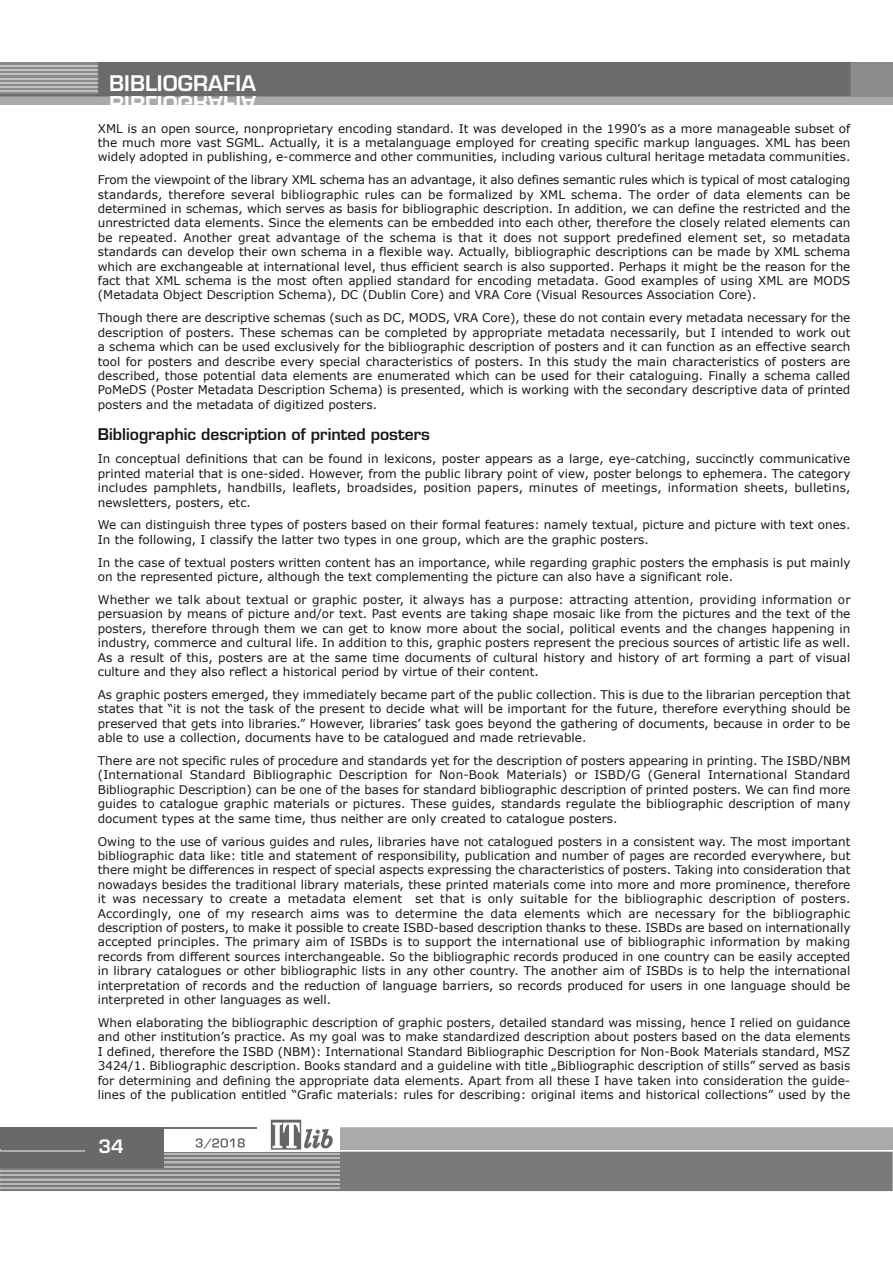
<style>
.page{position:relative;width:893px;height:1263px;background:#fff}
.page>*{position:absolute;margin:0;border:0;box-sizing:border-box;transform-origin:0 0}
.t1{font:21px "Euromode CE Bold";color:#fff}
.t2{font:18px "Euromode CE Bold";color:#fff}
.t3{font:15.75px "Euromode CE Bold";color:#191919}
.t4{font:12px/14.4px "Verdana";color:#191919;text-align:justify}
</style>
<div class="page">
<div style="left:0;top:62px;width:893px;height:43px;background:#aaa"></div>
<div style="left:0;top:62px;width:893px;height:34px;background:#8c8c8c"></div>
<div style="left:98px;top:62px;width:752px;height:34px;background:#6b6b6b"></div>
<hr style="left:0;top:95px;width:98px;height:1px;background:#6b6b6b">
<hr style="left:0;top:91px;width:98px;height:1px;background:#c1c1c1">
<hr style="left:0;top:86px;width:98px;height:2px;background:#c1c1c1">
<hr style="left:0;top:82px;width:98px;height:2px;background:#c1c1c1">
<hr style="left:0;top:78px;width:98px;height:1px;background:#c1c1c1">
<hr style="left:0;top:74px;width:98px;height:1px;background:#c1c1c1">
<hr style="left:0;top:69px;width:98px;height:2px;background:#c1c1c1">
<hr style="left:0;top:65px;width:98px;height:2px;background:#c1c1c1">
<svg style="left:340px;top:1127px;width:553px;height:64px;background:#acacac"></svg>
<hr style="left:0;top:1150px;width:893px;height:1px;background:#fff">
<hr style="left:164px;top:1127px;width:93px;height:2px;background:#707070">
<img style="left:270px;top:1119px;width:62px;height:19px">
<svg style="left:0;top:1138px;width:892px;height:53px;background:#8d8d8d"></svg>
<hr style="left:0;top:1187px;width:340px;height:2px;background:#b8b8b8">
<hr style="left:0;top:1183px;width:340px;height:1px;background:#b8b8b8">
<hr style="left:0;top:1179px;width:340px;height:1px;background:#b8b8b8">
<hr style="left:0;top:1174px;width:340px;height:2px;background:#b8b8b8">
<hr style="left:0;top:1170px;width:340px;height:2px;background:#b8b8b8">
<hr style="left:0;top:1166px;width:340px;height:1px;background:#b8b8b8">
<hr style="left:0;top:1162px;width:340px;height:1px;background:#b8b8b8">
<hr style="left:0;top:1157px;width:340px;height:2px;background:#b8b8b8">
<hr style="left:0;top:1153px;width:340px;height:2px;background:#b8b8b8">
<div style="left:0;top:1127px;width:164px;height:41px;background:#696969"></div>
<hr style="left:0;top:1150px;width:84px;height:1px;background:#aeaeae">
<h1 class="t1" style="left:109px;top:73px;width:148px">BBiiBBlliiOOGGrrAAFFiiAA</h1>
<p class="t4" style="left:98px;top:121px;width:754px">XML is an open source, nonproprietary encoding standard. It was developed in the 1990’s as a more manageable subset of the much more vast SGML. Actually, it is a metalanguage employed for creating specific markup languages. XML has been widely adopted in publishing, e-commerce and other communities, including various cultural heritage metadata communities.</p>
<p class="t4" style="left:98px;top:172px;width:754px">From the viewpoint of the library XML schema has an advantage, it also defines semantic rules which is typical of most cataloging standards, therefore several bibliographic rules can be formalized by XML schema. The order of data elements can be determined in schemas, which serves as basis for bibliographic description. In addition, we can define the restricted and the unrestricted data elements. Since the elements can be embedded into each other, therefore the closely related elements can be repeated. Another great advantage of the schema is that it does not support predefined element set, so metadata standards can develop their own schema in a flexible way. Actually, bibliographic descriptions can be made by XML schema which are exchangeable at international level, thus efficient search is also supported. Perhaps it might be the reason for the fact that XML schema is the most often applied standard for encoding metadata. Good examples of using XML are MODS (Metadata Object Description Schema), DC (Dublin Core) and VRA Core (Visual Resources Association Core).</p>
<p class="t4" style="left:98px;top:310px;width:754px">Though there are descriptive schemas (such as DC, MODS, VRA Core), these do not contain every metadata necessary for the description of posters. These schemas can be completed by appropriate metadata necessarily, but I intended to work out a schema which can be used exclusively for the bibliographic description of posters and it can function as an effective search tool for posters and describe every special characteristics of posters. In this study the main characteristics of posters are described, those potential data elements are enumerated which can be used for their cataloguing. Finally a schema called PoMeDS (Poster Metadata Description Schema) is presented, which is working with the secondary descriptive data of printed posters and the metadata of digitized posters.</p>
<h3 class="t3" style="left:98px;top:425px;width:334px">Bibliographic description of printed posters</h3>
<p class="t4" style="left:98px;top:451px;width:754px">In conceptual definitions that can be found in lexicons, poster appears as a large, eye-catching, succinctly communicative printed material that is one-sided. However, from the public library point of view, poster belongs to ephemera. The category includes pamphlets, handbills, leaflets, broadsides, position papers, minutes of meetings, information sheets, bulletins, newsletters, posters, etc.</p>
<p class="t4" style="left:98px;top:517px;width:754px">We can distinguish three types of posters based on their formal features: namely textual, picture and picture with text ones.<br>In the following, I classify the latter two types in one group, which are the graphic posters.</p>
<p class="t4" style="left:98px;top:555px;width:754px">In the case of textual posters written content has an importance, while regarding graphic posters the emphasis is put mainly on the represented picture, although the text complementing the picture can also have a significant role.</p>
<p class="t4" style="left:98px;top:592px;width:754px">Whether we talk about textual or graphic poster, it always has a purpose: attracting attention, providing information or persuasion by means of picture and/or text. Past events are taking shape mosaic like from the pictures and the text of the posters, therefore through them we can get to know more about the social, political events and the changes happening in industry, commerce and cultural life. In addition to this, graphic posters represent the precious sources of artistic life as well.<br>As a result of this, posters are at the same time documents of cultural history and history of art forming a part of visual culture and they also reflect a historical period by virtue of their content.</p>
<p class="t4" style="left:98px;top:687px;width:754px">As graphic posters emerged, they immediately became part of the public collection. This is due to the librarian perception that states that “it is not the task of the present to decide what will be important for the future, therefore everything should be preserved that gets into libraries.” However, libraries’ task goes beyond the gathering of documents, because in order to be able to use a collection, documents have to be catalogued and made retrievable.</p>
<p class="t4" style="left:98px;top:753px;width:754px">There are not specific rules of procedure and standards yet for the description of posters appearing in printing. The ISBD/NBM (International Standard Bibliographic Description for Non-Book Materials) or ISBD/G (General International Standard Bibliographic Description) can be one of the bases for standard bibliographic description of printed posters. We can find more guides to catalogue graphic materials or pictures. These guides, standards regulate the bibliographic description of many document types at the same time, thus neither are only created to catalogue posters.</p>
<p class="t4" style="left:98px;top:833px;width:754px">Owing to the use of various guides and rules, libraries have not catalogued posters in a consistent way. The most important bibliographic data like: title and statement of responsibility, publication and number of pages are recorded everywhere, but there might be differences in respect of special aspects expressing the characteristics of posters. Taking into consideration that nowadays besides the traditional library materials, these printed materials come into more and more prominence, therefore it was necessary to create a metadata element set that is only suitable for the bibliographic description of posters.<br>Accordingly, one of my research aims was to determine the data elements which are necessary for the bibliographic description of posters, to make it possible to create ISBD-based description thanks to these. ISBDs are based on internationally accepted principles. The primary aim of ISBDs is to support the international use of bibliographic information by making records from different sources interchangeable. So the bibliographic records produced in one country can be easily accepted in library catalogues or other bibliographic lists in any other country. The another aim of ISBDs is to help the international interpretation of records and the reduction of language barriers, so records produced for users in one language should be interpreted in other languages as well.</p>
<p class="t4" style="left:98px;top:1015px;width:754px">When elaborating the bibliographic description of graphic posters, detailed standard was missing, hence I relied on guidance and other institution’s practice. As my goal was to make standardized description about posters based on the data elements I defined, therefore the ISBD (NBM): International Standard Bibliographic Description for Non-Book Materials standard, MSZ 3424/1. Bibliographic description. Books standard and a guideline with title „Bibliographic description of stills” served as basis for determining and defining the appropriate data elements. Apart from all these I have taken into consideration the guide&shy;lines of the publication entitled “Grafic materials: rules for describing: original items and historical collections” used by the</p>
<h2 class="t2" style="left:98px;top:1135px;width:27px">34</h2>
</div>
